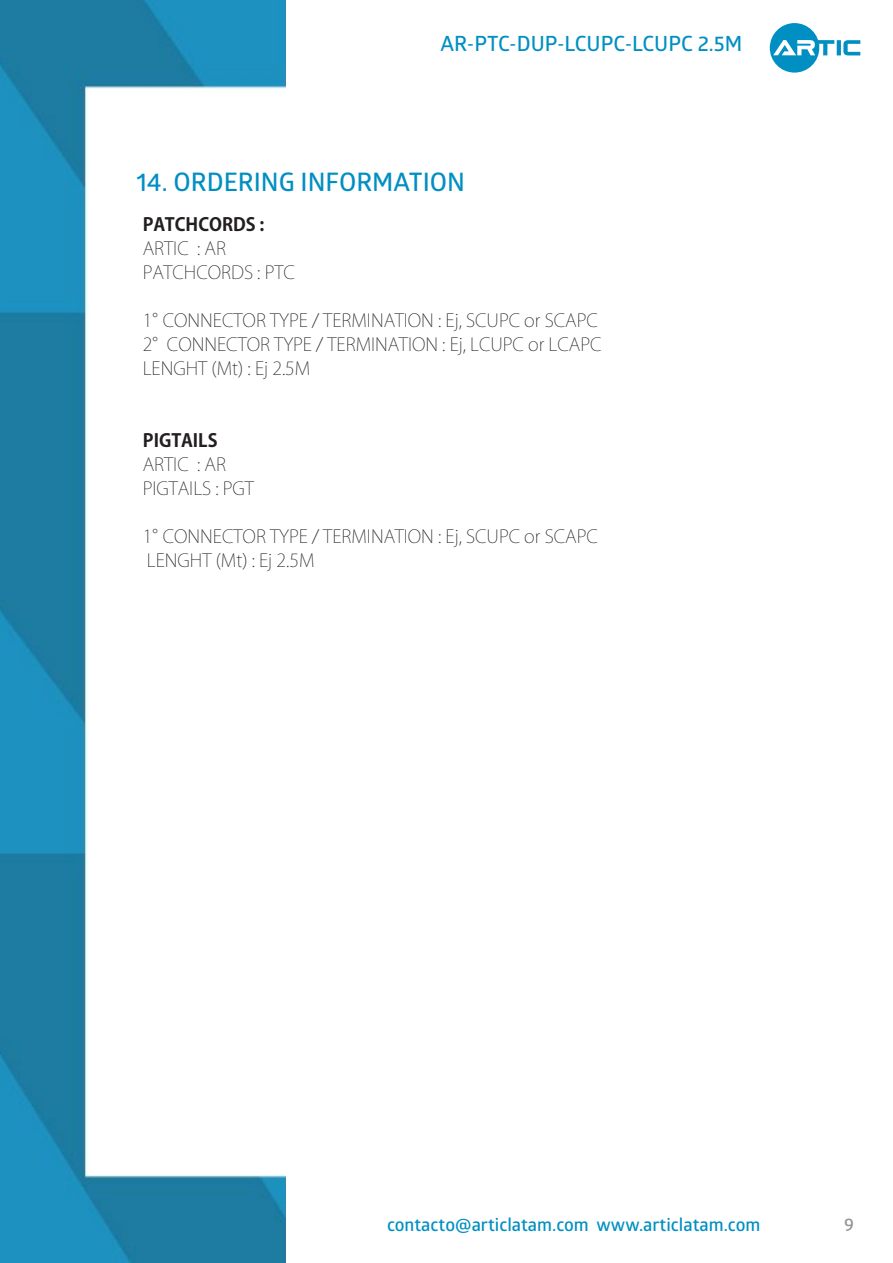
<style>
.page{position:relative;width:893px;height:1263px;background:#fff}
.page>*{position:absolute;margin:0;border:0;box-sizing:border-box;transform-origin:0 0}
.t1{font:25.5px "Glober Semi Bold Free";color:#008fc2}
.t2{font:21px "Glober Semi Bold Free";color:#008fc2}
.t3{font:200 18px "Koz Go Pr 6 N";color:#231f20}
.t4{font:18px "Glober Bold Free";color:#008fc2}
.t5{font:700 18px "Koz Go Pr 6 N";color:#231f20}
.t6{font:18px "Glober Bold Free";color:#939598}
</style>
<div class="page">
<img style="left:0;top:0;width:285px;height:1263px">
<svg style="left:837px;top:40px;width:4px;height:15px"></svg>
<svg style="left:843px;top:40px;width:17px;height:15px"></svg>
<svg style="left:770px;top:23px;width:64px;height:50px"></svg>
<p class="t2" style="left:441px;top:29px;width:303px">AR-PTC-DUP-LCUPC-LCUPC 2.5M</p>
<p class="t1" style="left:136px;top:164px;width:330px">14. ORDERING INFORMATION</p>
<p class="t5" style="left:143px;top:215px;width:123px">PATCHCORDS :</p>
<p class="t3" style="left:143px;top:239px;width:85px">ARTIC : AR</p>
<p class="t3" style="left:143px;top:263px;width:154px">PATCHCORDS : PTC</p>
<p class="t3" style="left:143px;top:311px;width:457px">1°CONNECTOR TYPE / TERMINATION : Ej, SCUPC or SCAPC</p>
<p class="t3" style="left:143px;top:335px;width:460px">2°CONNECTOR TYPE / TERMINATION : Ej, LCUPC or LCAPC</p>
<p class="t3" style="left:143px;top:359px;width:169px">LENGHT (Mt) : Ej 2.5M</p>
<p class="t5" style="left:143px;top:431px;width:76px">PIGTAILS</p>
<p class="t3" style="left:143px;top:455px;width:85px">ARTIC : AR</p>
<p class="t3" style="left:143px;top:479px;width:113px">PIGTAILS : PGT</p>
<p class="t3" style="left:143px;top:527px;width:457px">1°CONNECTOR TYPE / TERMINATION : Ej, SCUPC or SCAPC</p>
<p class="t3" style="left:147px;top:551px;width:169px">LENGHT (Mt) : Ej 2.5M</p>
<p class="t4" style="left:387px;top:1211px;width:375px">contacto@articlatam.com www.articlatam.com</p>
<p class="t6" style="left:844px;top:1211px;width:11px">9</p>
</div>
